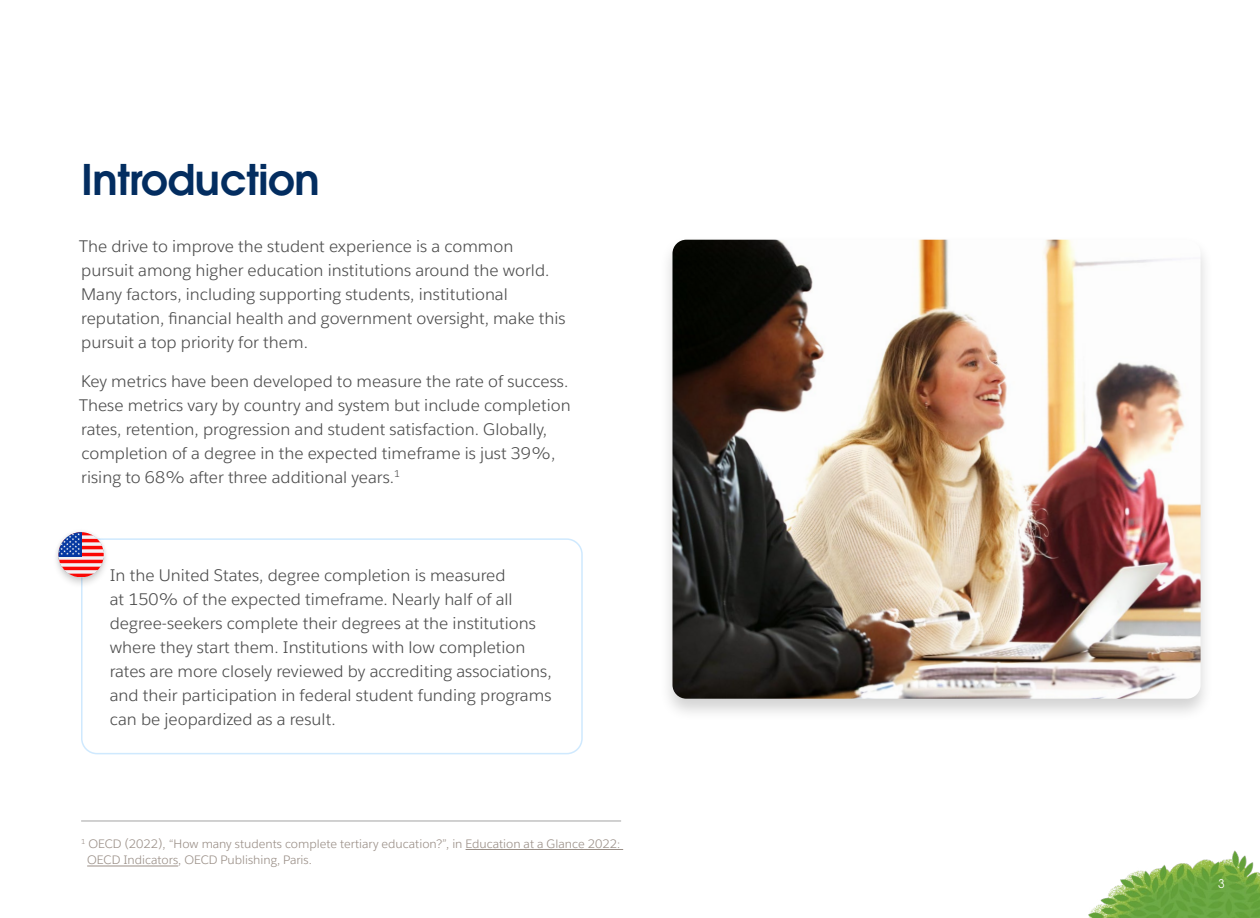
<style>
.page{position:relative;width:1260px;height:918px;background:#fff}
.page>*{position:absolute;margin:0;border:0;box-sizing:border-box;transform-origin:0 0}
.t1{font:600 42px "ITC Avant Garde Pro";letter-spacing:-.01em;color:#032d60}
.t2{font:16.5px/24px "Salesforce Sans";color:#4d4d4d}
.t3{font:12px/16.5px "Salesforce Sans";color:#9a8f87}
.t4{font:12px "ITC Avant Garde Pro";color:#fffefb}
</style>
<div class="page">
<div style="left:81px;top:538px;width:502px;height:216px;border:2px solid #cfe9fe;border-radius:15px"></div>
<hr style="left:81px;top:821px;width:540px;height:1px;background:#a3a3a3">
<hr style="left:466px;top:849px;width:157px;height:1px;background:#9a8f87">
<hr style="left:87px;top:866px;width:91px;height:1px;background:#9a8f87">
<img style="left:1089px;top:851px;width:171px;height:67px">
<div style="left:51px;top:530px;width:60px;height:59px;background:#000;opacity:.18"></div>
<img style="left:54px;top:530px;width:54px;height:52px">
<svg style="left:59px;top:532px;width:45px;height:45px"></svg>
<hr style="left:59px;top:574px;width:45px;height:3px;background:#fa0805;border-radius:23px">
<hr style="left:59px;top:532px;width:45px;height:3px;background:#fa0805;border-radius:23px">
<hr style="left:59px;top:539px;width:45px;height:3px;background:#fa0805;border-radius:23px">
<hr style="left:59px;top:546px;width:45px;height:3px;background:#fa0805;border-radius:23px">
<hr style="left:59px;top:553px;width:45px;height:3px;background:#fa0805;border-radius:23px">
<hr style="left:59px;top:560px;width:45px;height:3px;background:#fa0805;border-radius:23px">
<hr style="left:59px;top:567px;width:45px;height:3px;background:#fa0805;border-radius:23px">
<div style="left:59px;top:532px;width:23px;height:24px;background:#0538a1"></div>
<svg style="left:59px;top:533px;width:21px;height:22px"></svg>
<div style="left:658px;top:235px;width:556px;height:487px;background:#000;opacity:.18"></div>
<img style="left:672px;top:240px;width:529px;height:459px">
<h1 class="t1" style="left:81px;top:152px;width:240px">Introduction</h1>
<p class="t2" style="left:79px;top:234px;width:488px">The drive to improve the student experience is a common pursuit among higher education institutions around the world.<br>Many factors, including supporting students, institutional reputation, financial health and government oversight, make this pursuit a top priority for them.</p>
<p class="t2" style="left:79px;top:369px;width:493px">Key metrics have been developed to measure the rate of success.<br>These metrics vary by country and system but include completion rates, retention, progression and student satisfaction. Globally, completion of a degree in the expected timeframe is just 39%, rising to 68% after three additional years.<sup>1</sup></p>
<p class="t2" style="left:110px;top:563px;width:443px">In the United States, degree completion is measured<br>at 150% of the expected timeframe. Nearly half of all degree-seekers complete their degrees at the institutions where they start them. Institutions with low completion rates are more closely reviewed by accrediting associations, and their participation in federal student funding programs can be jeopardized as a result.</p>
<p class="t3" style="left:87px;top:835px;width:534px;text-indent:-6px"><sup>1</sup> OECD (2022), “How many students complete tertiary education?”, in Education at a Glance 2022:<br>OECD Indicators, OECD Publishing, Paris.</p>
<p class="t4" style="left:1218px;top:876px;width:8px">3</p>
</div>
